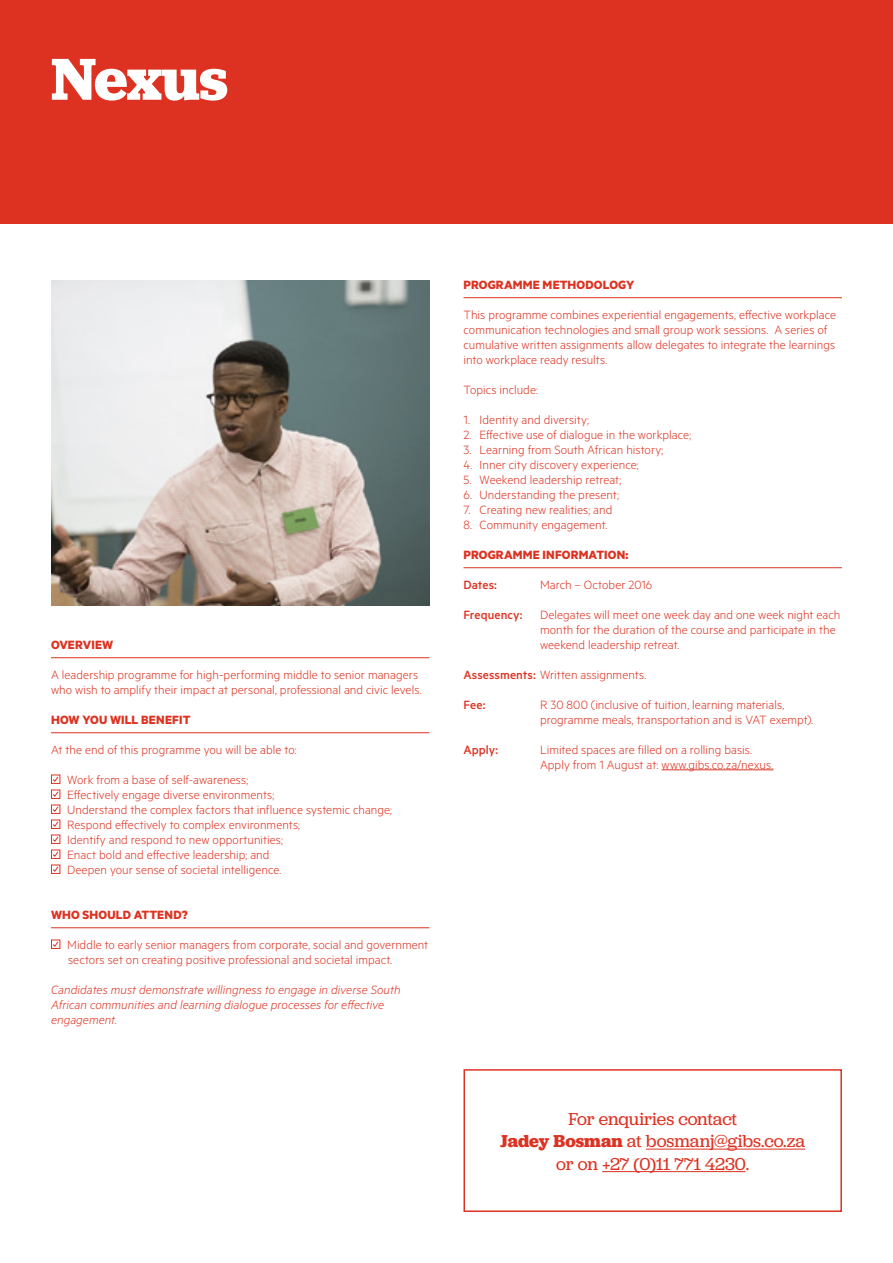
<style>
.page{position:relative;width:893px;height:1263px;background:#fff}
.page>*{position:absolute;margin:0;border:0;box-sizing:border-box;transform-origin:0 0}
.t1{font:700 61.5px "Jubilat";letter-spacing:-.015em;color:#fff}
.t2{font:18px/22.5px "Jubilat";letter-spacing:-.005em;color:#dd3221;text-align:center}
.t3{font:300 13.5px/15px "Metric";letter-spacing:.005em;color:#dd3221}
.t4{font:italic 300 13.5px/15px "Metric";letter-spacing:.005em;color:#dd3221}
.t5{font:700 13.5px "Metric";letter-spacing:.01em;color:#dd3221}
.t6{font:500 13.5px "Metric";letter-spacing:.005em;color:#dd3221}
.s1{font-weight:500}
.s2{font-weight:700}
</style>
<div class="page">
<hr style="left:51px;top:657px;width:378px;height:1px;background:#dd3221">
<hr style="left:51px;top:732px;width:378px;height:1px;background:#dd3221">
<hr style="left:51px;top:927px;width:378px;height:1px;background:#dd3221">
<div style="left:51px;top:774px;width:9px;height:10px;border:1px solid #dd3221"></div>
<svg style="left:52px;top:775px;width:7px;height:7px"></svg>
<div style="left:51px;top:789px;width:9px;height:10px;border:1px solid #dd3221"></div>
<svg style="left:52px;top:790px;width:7px;height:7px"></svg>
<div style="left:51px;top:804px;width:9px;height:10px;border:1px solid #dd3221"></div>
<svg style="left:52px;top:805px;width:7px;height:7px"></svg>
<div style="left:51px;top:819px;width:9px;height:10px;border:1px solid #dd3221"></div>
<svg style="left:52px;top:820px;width:7px;height:7px"></svg>
<div style="left:51px;top:834px;width:9px;height:10px;border:1px solid #dd3221"></div>
<svg style="left:52px;top:835px;width:7px;height:7px"></svg>
<div style="left:51px;top:849px;width:9px;height:10px;border:1px solid #dd3221"></div>
<svg style="left:52px;top:850px;width:7px;height:7px"></svg>
<div style="left:51px;top:864px;width:9px;height:10px;border:1px solid #dd3221"></div>
<svg style="left:52px;top:865px;width:7px;height:7px"></svg>
<div style="left:51px;top:939px;width:9px;height:10px;border:1px solid #dd3221"></div>
<svg style="left:52px;top:940px;width:7px;height:7px"></svg>
<img style="left:51px;top:281px;width:378px;height:325px">
<div style="left:0;top:0;width:893px;height:223px;background:#dd3221"></div>
<hr style="left:463px;top:297px;width:379px;height:1px;background:#dd3221">
<hr style="left:463px;top:567px;width:379px;height:1px;background:#dd3221">
<hr style="left:661px;top:769px;width:112px;height:1px;background:#dd3221">
<hr style="left:646px;top:1149px;width:159px;height:1px;background:#dd3221">
<hr style="left:602px;top:1171px;width:144px;height:1px;background:#dd3221">
<div style="left:463px;top:1069px;width:379px;height:143px;border:2px solid #dd3221"></div>
<h1 class="t1" style="left:51px;top:39px;width:179px">Nexus</h1>
<p class="t5" style="left:51px;top:636px;width:49px">OVERVIEW</p>
<p class="t3" style="left:51px;top:666px;width:372px">A leadership programme for high-performing middle to senior managers who wish to amplify their impact at personal, professional and civic levels.</p>
<p class="t5" style="left:51px;top:711px;width:41px">HOW YOU</p>
<p class="t5" style="left:110px;top:711px;width:9px">WILL</p>
<p class="t5" style="left:141px;top:711px;width:9px">BENE</p>
<p class="t5" style="left:172px;top:711px;width:14px">FIT</p>
<p class="t3" style="left:51px;top:741px;width:247px">At the end of this programme you will be able to:</p>
<p class="t3" style="left:67px;top:771px;width:327px">Work from a base of self-awareness;<br>Effectively engage diverse environments;<br>Understand the complex factors that influence systemic change; Respond effectively to complex environments;<br>Identify and respond to new opportunities;<br>Enact bold and effective leadership; and<br>Deepen your sense of societal intelligence.</p>
<p class="t5" style="left:51px;top:906px;width:48px">WHO SHOULD</p>
<p class="t5" style="left:134px;top:906px;width:9px">ATTEND</p>
<p class="t5" style="left:182px;top:906px;width:8px">?</p>
<p class="t3" style="left:67px;top:936px;width:363px">Middle to early senior managers from corporate, social and government sectors set on creating positive professional and societal impact.</p>
<p class="t4" style="left:51px;top:981px;width:351px">Candidates must demonstrate willingness to engage in diverse South<br>African communities and learning dialogue processes for effective engagement.</p>
<p class="t5" style="left:463px;top:276px;width:17px">PROGRA</p>
<p class="t5" style="left:513px;top:276px;width:49px">MME METHODOLOGY</p>
<p class="t3" style="left:463px;top:306px;width:374px">This programme combines experiential engagements, effective workplace communication technologies and small group work sessions. A series of cumulative written assignments allow delegates to integrate the learnings into workplace ready results.</p>
<p class="t3" style="left:463px;top:381px;width:76px">Topics include:</p>
<p class="t3" style="left:463px;top:411px;width:127px">1. Identity and diversity;</p>
<p class="t3" style="left:463px;top:426px;width:229px">2. Effective use of dialogue in the workplace;</p>
<p class="t3" style="left:463px;top:441px;width:201px">3. Learning from South African history;</p>
<p class="t3" style="left:463px;top:456px;width:177px">4. Inner city discovery experience;</p>
<p class="t3" style="left:463px;top:471px;width:159px">5. Weekend leadership retreat;</p>
<p class="t3" style="left:463px;top:486px;width:157px">6. Understanding the present;</p>
<p class="t3" style="left:463px;top:501px;width:150px">7. Creating new realities; and</p>
<p class="t3" style="left:463px;top:516px;width:145px">8. Community engagement.</p>
<p class="t5" style="left:463px;top:546px;width:17px">PROGRA</p>
<p class="t5" style="left:513px;top:546px;width:84px">MME INFORMATION</p>
<p class="t5" style="left:626px;top:546px;width:5px">:</p>
<p class="t6" style="left:463px;top:577px;width:35px">Dates:</p>
<p class="t3" style="left:540px;top:576px;width:114px">March – October 2016</p>
<p class="t6" style="left:463px;top:607px;width:61px">Frequency:</p>
<p class="t3" style="left:540px;top:606px;width:302px">Delegates will meet one week day and one week night each month for the duration of the course and participate in the weekend leadership retreat.</p>
<p class="t3" style="left:463px;top:666px;width:184px"><span class="s1">Assessments:</span> Written assignments.</p>
<p class="t6" style="left:463px;top:697px;width:23px">Fee:</p>
<p class="t3" style="left:540px;top:696px;width:275px">R 30 800 (inclusive of tuition, learning materials, programme meals, transportation and is VAT exempt).</p>
<p class="t6" style="left:463px;top:742px;width:36px">Apply:</p>
<p class="t3" style="left:540px;top:741px;width:235px">Limited spaces are filled on a rolling basis.<br>Apply from 1 August at: www.gibs.co.za/nexus.</p>
<h2 class="t2" style="left:500px;top:1107px;width:306px">For enquiries contact<br><span class="s2">Jadey Bosman</span> at bosmanj@gibs.co.za or on +27 (0)11 771 4230.</h2>
</div>
